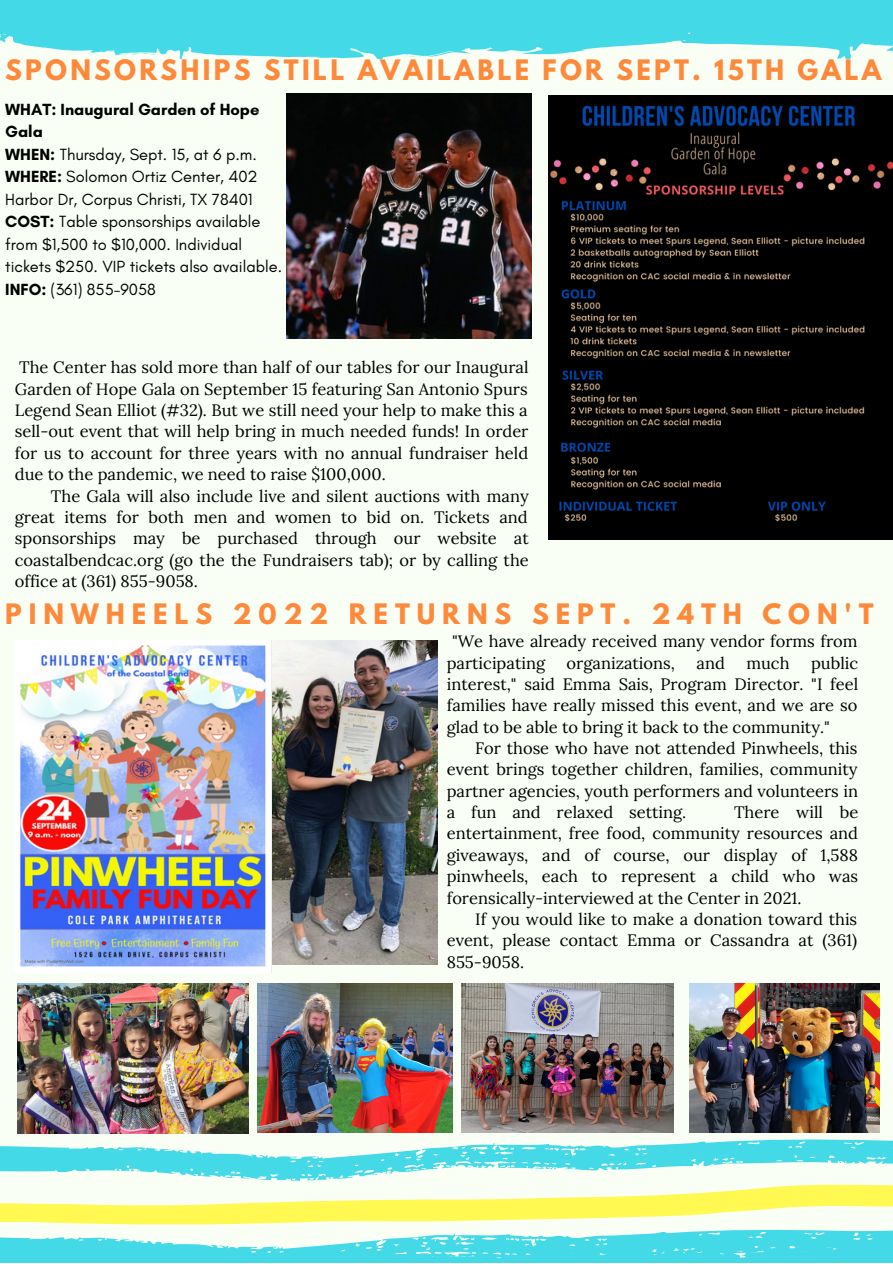
<style>
.page{position:relative;width:893px;height:1264px;background:#fff}
.page>*{position:absolute;margin:0;border:0;box-sizing:border-box;transform-origin:0 0}
.t1{font:700 24.9px "League Spartan";letter-spacing:.13em;color:#ff893b}
.t2{font:700 24.9px "League Spartan";letter-spacing:.275em;color:#ff893b}
.t3{font:16.5px/21.3px "Lora";color:#000;text-align:justify}
.t4{font:16.5px/22.5px "Glacial Indifference";color:#000}
.s1{font-weight:700}
</style>
<div class="page">
<div style="left:0;top:58px;width:892px;height:1078px;background:#f9fff4"></div>
<svg style="left:0;top:0;width:892px;height:58px;background:#5bdee7"></svg>
<svg style="left:0;top:1136px;width:892px;height:126px"></svg>
<img style="left:15px;top:640px;width:256px;height:332px">
<img style="left:461px;top:983px;width:212px;height:149px">
<img style="left:689px;top:983px;width:190px;height:149px">
<img style="left:258px;top:983px;width:194px;height:149px">
<img style="left:272px;top:640px;width:166px;height:324px">
<img style="left:18px;top:983px;width:230px;height:150px">
<img style="left:549px;top:95px;width:343px;height:444px">
<img style="left:286px;top:93px;width:245px;height:245px">
<h1 class="t1" style="left:5px;top:58px;width:877px">SPONSORSHIPS STILL AVAILABLE FOR SEPT. 15TH GALA</h1>
<p class="t4" style="left:5px;top:98px;width:278px"><span class="s1">WHAT: Inaugural Garden of Hope<br>Gala<br>WHEN:</span> Thursday, Sept. 15, at 6 p.m.<br><span class="s1">WHERE:</span> Solomon Ortiz Center, 402<br>Harbor Dr, Corpus Christi, TX 78401<br><span class="s1">COST:</span> Table sponsorships available from $1,500 to $10,000. Individual tickets $250. VIP tickets also available.<br><span class="s1">INFO:</span> (361) 855-9058</p>
<p class="t3" style="left:15px;top:357px;width:515px">The Center has sold more than half of our tables for our Inaugural Garden of Hope Gala on September 15 featuring San Antonio Spurs Legend Sean Elliot (#32). But we still need your help to make this a sell-out event that will help bring in much needed funds! In order for us to account for three years with no annual fundraiser held due to the pandemic, we need to raise $100,000.</p>
<p class="t3" style="left:15px;top:485px;width:515px;text-indent:36px">The Gala will also include live and silent auctions with many great items for both men and women to bid on. Tickets and sponsorships may be purchased through our website at coastalbendcac.org (go the the Fundraisers tab); or by calling the office at (361) 855-9058.</p>
<h1 class="t2" style="left:5px;top:601px;width:869px">PINWHEELS 2022 RETURNS SEPT. 24TH CON'T</h1>
<p class="t3" style="left:446px;top:630px;width:412px;text-indent:5px">"We have already received many vendor forms from participating</p>
<p class="t3" style="left:446px;top:652px;width:413px;text-indent:364px">public interest," said Emma Sais, Program Director. "I feel families have really missed this event, and we are so glad to be able to bring it back to the community."</p>
<p class="t3" style="left:446px;top:737px;width:413px;text-indent:28px">For those who have not attended Pinwheels, this event brings together children, families, community partner agencies, youth performers and volunteers in a fun and relaxed setting.</p>
<p class="t3" style="left:566px;top:652px;width:110px">organizations,</p>
<p class="t3" style="left:696px;top:652px;width:30px">and</p>
<p class="t3" style="left:746px;top:652px;width:45px">much</p>
<p class="t3" style="left:446px;top:801px;width:413px;text-indent:287px">There will be entertainment, free food, community resources and giveaways, and of course, our display of 1,588 pinwheels, each to represent a child who was forensically-interviewed at the Center in 2021.</p>
<p class="t3" style="left:446px;top:908px;width:412px;text-indent:28px">If you would like to make a donation toward this event, please contact Emma or Cassandra at (361)<br>855-9058.</p>
</div>
